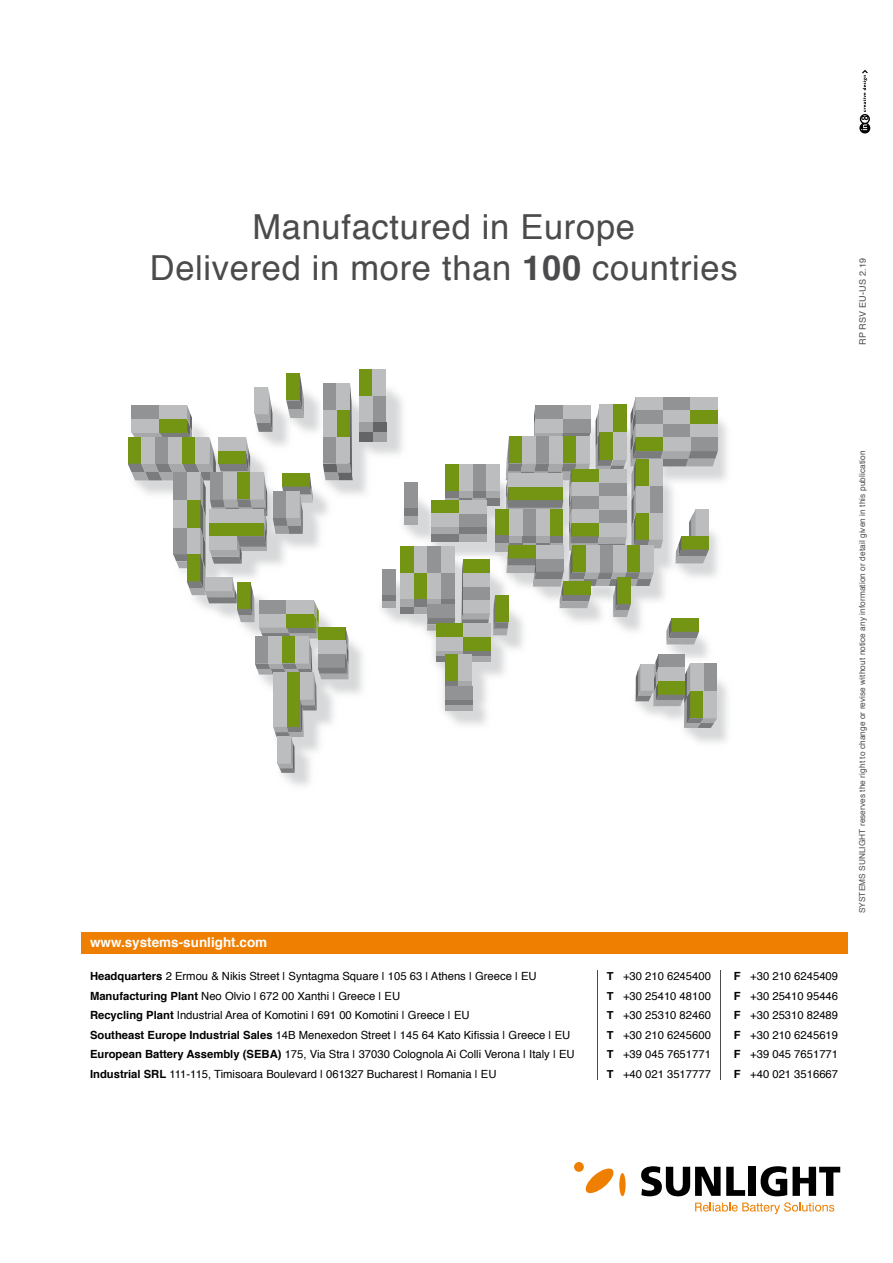
<style>
.page{position:relative;width:893px;height:1263px;background:#fff}
.page>*{position:absolute;margin:0;border:0;box-sizing:border-box;transform-origin:0 0}
.t1{font:34.5px/41.4px "Helvetica";letter-spacing:.02em;color:#4b4b4d;text-align:center}
.t2{font:700 13.5px "Helvetica";color:#fff}
.t3{font:11.25px/19.5px "Helvetica";color:#000;text-align:justify}
.t4{font:9px "Helvetica";letter-spacing:.025em;color:#4b4b4d}
.t5{font:8.25px "Helvetica";letter-spacing:.01em;color:#4b4b4d}
.s1{font-weight:700}
</style>
<div class="page">
<svg style="left:859px;top:70px;width:11px;height:64px"></svg>
<svg style="left:641px;top:1166px;width:104px;height:30px"></svg>
<div style="left:749px;top:1167px;width:7px;height:29px;background:#000"></div>
<svg style="left:761px;top:1166px;width:26px;height:30px"></svg>
<svg style="left:793px;top:1167px;width:47px;height:29px"></svg>
<div style="left:619px;top:1173px;width:7px;height:23px;background:#ee7f00;border-radius:50%"></div>
<svg style="left:585px;top:1168px;width:29px;height:26px"></svg>
<div style="left:574px;top:1162px;width:10px;height:10px;background:#ee7f00;border-radius:50%"></div>
<svg style="left:695px;top:1202px;width:139px;height:12px"></svg>
<div style="left:81px;top:933px;width:767px;height:21px;background:#ee7f00"></div>
<hr style="left:597px;top:970px;width:1px;height:109px;background:#4b4b4d">
<hr style="left:720px;top:970px;width:1px;height:109px;background:#4b4b4d">
<img style="left:281px;top:389px;width:447px;height:397px">
<div style="left:427px;top:618px;width:28px;height:6px;background:#7b7c7e"></div>
<div style="left:427px;top:624px;width:28px;height:7px;background:#a7a8aa"></div>
<div style="left:464px;top:656px;width:27px;height:6px;background:#a7a8aa"></div>
<div style="left:436px;top:656px;width:28px;height:6px;background:#7b7c7e"></div>
<div style="left:436px;top:650px;width:28px;height:6px;background:#a7a8aa"></div>
<div style="left:464px;top:650px;width:27px;height:6px;background:#7b7c7e"></div>
<div style="left:445px;top:681px;width:14px;height:5px;background:#7b7c7e"></div>
<div style="left:459px;top:681px;width:13px;height:5px;background:#a7a8aa"></div>
<div style="left:405px;top:482px;width:13px;height:27px;background:#929395"></div>
<div style="left:405px;top:508px;width:13px;height:9px;background:#7b7c7e"></div>
<div style="left:405px;top:517px;width:13px;height:8px;background:#a7a8aa"></div>
<div style="left:382px;top:569px;width:14px;height:27px;background:#929395"></div>
<div style="left:382px;top:596px;width:14px;height:6px;background:#7b7c7e"></div>
<div style="left:382px;top:602px;width:14px;height:6px;background:#a7a8aa"></div>
<div style="left:359px;top:369px;width:14px;height:27px;background:#749513"></div>
<div style="left:373px;top:369px;width:13px;height:27px;background:#bbbdbe"></div>
<div style="left:373px;top:396px;width:13px;height:27px;background:#929395"></div>
<div style="left:359px;top:396px;width:14px;height:27px;background:#bbbdbe"></div>
<div style="left:359px;top:423px;width:14px;height:9px;background:#9c9e9f"></div>
<div style="left:373px;top:423px;width:13px;height:9px;background:#646567"></div>
<div style="left:373px;top:432px;width:13px;height:9px;background:#9c9e9f"></div>
<div style="left:359px;top:432px;width:14px;height:9px;background:#646567"></div>
<div style="left:400px;top:546px;width:14px;height:27px;background:#749513"></div>
<div style="left:414px;top:546px;width:13px;height:27px;background:#bbbdbe"></div>
<div style="left:445px;top:654px;width:14px;height:27px;background:#749513"></div>
<div style="left:459px;top:654px;width:13px;height:27px;background:#bbbdbe"></div>
<div style="left:414px;top:573px;width:13px;height:27px;background:#749513"></div>
<div style="left:400px;top:573px;width:14px;height:27px;background:#bbbdbe"></div>
<div style="left:427px;top:546px;width:14px;height:27px;background:#929395"></div>
<div style="left:441px;top:546px;width:13px;height:27px;background:#bbbdbe"></div>
<div style="left:441px;top:573px;width:13px;height:27px;background:#929395"></div>
<div style="left:427px;top:573px;width:14px;height:27px;background:#bbbdbe"></div>
<div style="left:414px;top:600px;width:13px;height:7px;background:#7b7c7e"></div>
<div style="left:400px;top:600px;width:14px;height:7px;background:#a7a8aa"></div>
<div style="left:441px;top:600px;width:13px;height:7px;background:#7b7c7e"></div>
<div style="left:427px;top:600px;width:14px;height:7px;background:#a7a8aa"></div>
<div style="left:400px;top:607px;width:14px;height:6px;background:#7b7c7e"></div>
<div style="left:414px;top:607px;width:13px;height:6px;background:#a7a8aa"></div>
<div style="left:445px;top:464px;width:14px;height:27px;background:#749513"></div>
<div style="left:459px;top:464px;width:13px;height:27px;background:#bbbdbe"></div>
<div style="left:445px;top:491px;width:14px;height:7px;background:#7b7c7e"></div>
<div style="left:459px;top:491px;width:13px;height:7px;background:#a7a8aa"></div>
<div style="left:459px;top:498px;width:13px;height:8px;background:#7b7c7e"></div>
<div style="left:445px;top:498px;width:14px;height:8px;background:#a7a8aa"></div>
<div style="left:436px;top:623px;width:28px;height:14px;background:#749513"></div>
<div style="left:445px;top:686px;width:28px;height:14px;background:#929395"></div>
<div style="left:445px;top:700px;width:28px;height:5px;background:#7b7c7e"></div>
<div style="left:445px;top:705px;width:28px;height:6px;background:#a7a8aa"></div>
<div style="left:436px;top:637px;width:28px;height:13px;background:#bbbdbe"></div>
<div style="left:464px;top:637px;width:27px;height:13px;background:#749513"></div>
<svg style="left:635px;top:654px;width:82px;height:74px"></svg>
<div style="left:431px;top:500px;width:28px;height:13px;background:#749513"></div>
<div style="left:431px;top:513px;width:28px;height:14px;background:#bbbdbe"></div>
<div style="left:431px;top:527px;width:28px;height:7px;background:#a7a8aa"></div>
<div style="left:459px;top:527px;width:27px;height:7px;background:#7b7c7e"></div>
<div style="left:459px;top:534px;width:27px;height:7px;background:#a7a8aa"></div>
<div style="left:431px;top:534px;width:28px;height:7px;background:#7b7c7e"></div>
<div style="left:459px;top:513px;width:27px;height:14px;background:#929395"></div>
<div style="left:459px;top:500px;width:27px;height:13px;background:#bbbdbe"></div>
<div style="left:427px;top:604px;width:28px;height:14px;background:#929395"></div>
<svg style="left:461px;top:397px;width:257px;height:247px"></svg>
<div style="left:508px;top:473px;width:55px;height:14px;background:#bbbdbe"></div>
<svg style="left:128px;top:373px;width:225px;height:400px"></svg>
<h1 class="t1" style="left:150px;top:207px;width:589px">Manufactured in Europe<br>Delivered in more than <span class="s1">100</span> countries</h1>
<p class="t4" style="left:856px;top:345px;width:89px;rotate:-90deg">RP RSV EU-US 2.19</p>
<p class="t2" style="left:90px;top:931px;width:179px">www.systems-sunlight.com</p>
<p class="t3" style="left:90px;top:967px;width:486px;text-align:left"><span class="s1">Headquarters</span> 2 Ermou &amp; Nikis Street | Syntagma Square | 105 63 | Athens | Greece | EU <span class="s1">Manufacturing Plant</span> Neo Olvio | 672 00 Xanthi | Greece | EU<br><span class="s1">Recycling Plant</span> Industrial Area of Komotini | 691 00 Komotini | Greece | EU<br><span class="s1">Southeast Europe Industrial Sales</span> 14B Menexedon Street | 145 64 Kato Kifissia | Greece | EU <span class="s1">European Battery Assembly (SEBA)</span> 175, Via Stra | 37030 Colognola Ai Colli Verona | Italy | EU <span class="s1">Industrial SRL</span> 111-115, Timisoara Boulevard | 061327 Bucharest | Romania | EU</p>
<p class="t3" style="left:607px;top:967px;width:106px"><span class="s1">Τ</span> +30 210 6245400<br><span class="s1">Τ</span> +30 25410 48100<br><span class="s1">Τ</span> +30 25310 82460<br><span class="s1">Τ</span> +30 210 6245600<br><span class="s1">Τ</span> +39 045 7651771<br><span class="s1">Τ</span> +40 021 3517777</p>
<p class="t3" style="left:734px;top:967px;width:106px"><span class="s1">F</span> +30 210 6245409<br><span class="s1">F</span> +30 25410 95446<br><span class="s1">F</span> +30 25310 82489<br><span class="s1">F</span> +30 210 6245619<br><span class="s1">F</span> +39 045 7651771<br><span class="s1">F</span> +40 021 3516667</p>
<p class="t5" style="left:856px;top:913px;width:464px;rotate:-90deg">SYSTEMS SUNLIGHT reserves the right to change or revise without notice any information or detail given in this publication</p>
</div>
